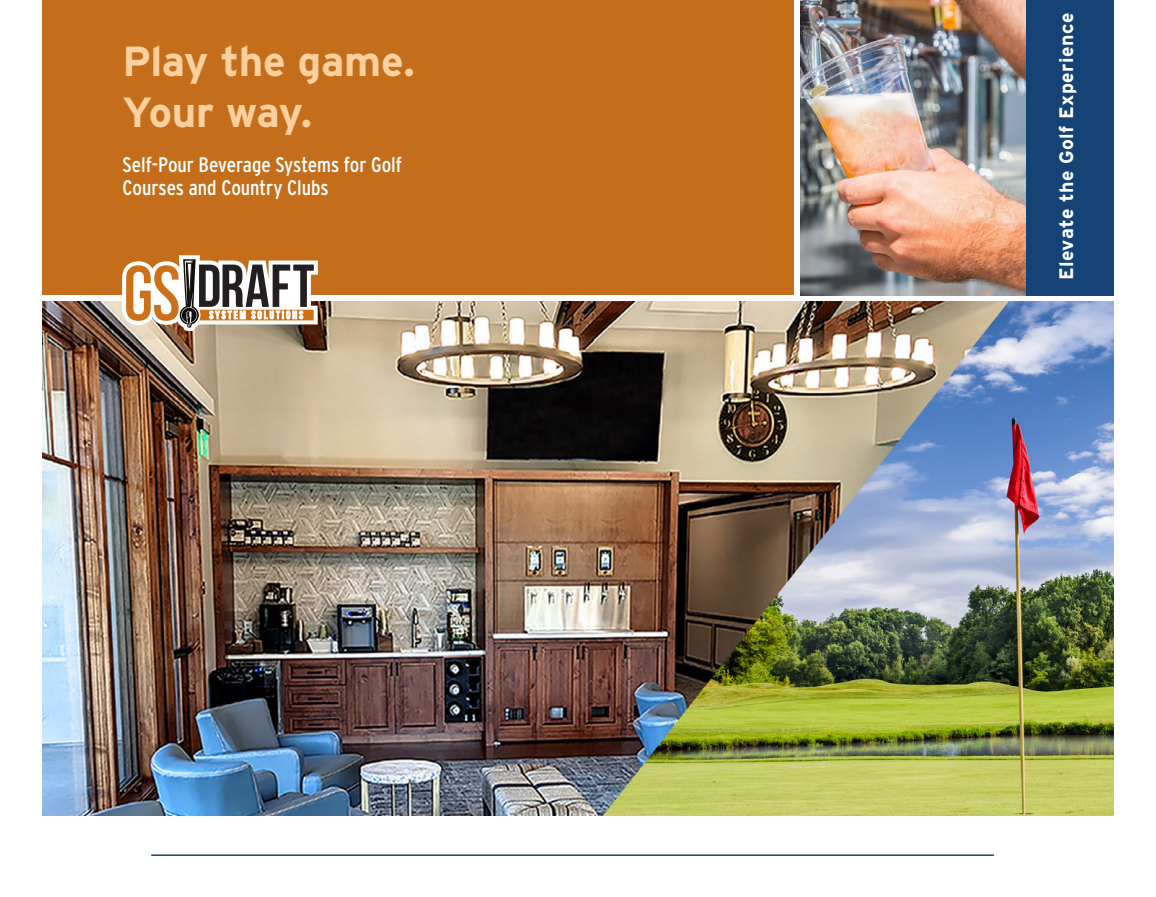
<style>
.page{position:relative;width:1156px;height:897px;background:#fff}
.page>*{position:absolute;margin:0;border:0;box-sizing:border-box;transform-origin:0 0}
.Headline{font:700 42px "Interstate";letter-spacing:-.01em;color:#fdd09e}
.Caption_-_Align_Left{font:21px/22.5px "Interstate Condensed";letter-spacing:-.005em;color:#fff}
.Sidebar{font:700 19.5px "Interstate";letter-spacing:.025em;color:#fff}
</style>
<div class="page">
<img style="left:800px;top:0;width:226px;height:295px">
<img style="left:43px;top:301px;width:1070px;height:514px">
<hr style="left:151px;top:854px;width:843px;height:1px;background:#164376">
<div style="left:43px;top:0;width:751px;height:295px;background:#c46e1b"></div>
<div style="left:1026px;top:0;width:87px;height:295px;background:#164376"></div>
<svg style="left:123px;top:255px;width:194px;height:75px"></svg>
<p class="Headline" style="left:123px;top:38px;width:294px">Play the game.</p>
<p class="Headline" style="left:123px;top:88px;width:191px">Your way.</p>
<p class="Caption_-_Align_Left" style="left:123px;top:153px;width:281px">Self-Pour Beverage Systems for Golf<br>Courses and Country Clubs</p>
<p class="Sidebar" style="left:1055px;top:280px;width:269px;rotate:-90deg">Elevate the Golf Experience</p>
</div>
